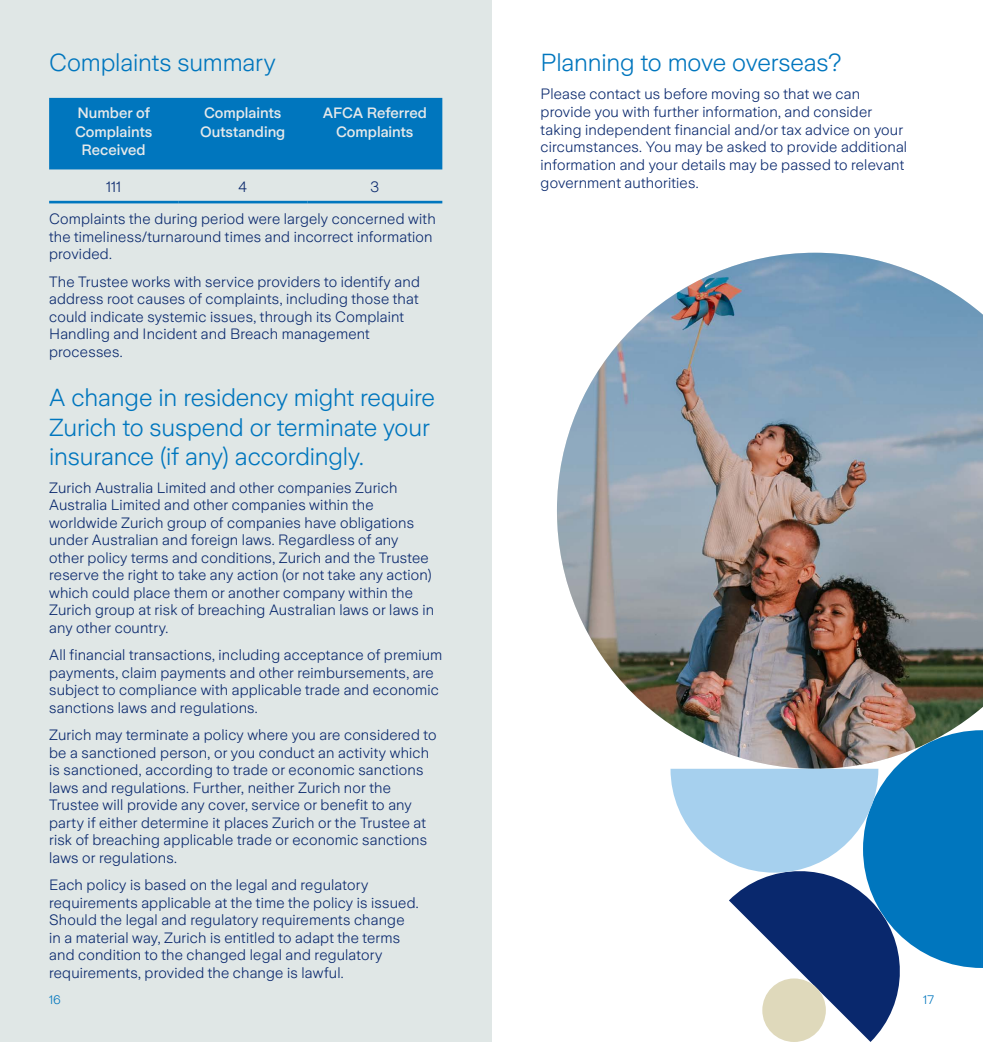
<style>
.page{position:relative;width:983px;height:1042px;background:#fff}
.page>*{position:absolute;margin:0;border:0;box-sizing:border-box;transform-origin:0 0}
.Head_3_14pt{font:300 24.5px/29.4px "Zurich Sans";letter-spacing:-.005em;color:#0076be}
.Body_DarkBlue_9pt{font:300 24.5px "Zurich Sans";letter-spacing:-.005em;color:#0076be}
.Body_DarkBlue_9pt-2{font:300 14.88px/17.5px "Zurich Sans";letter-spacing:.01em;color:#09286d}
.Table_Head_9pt_ZWhit{font:500 14.88px/18.4px "Zurich Sans";color:#e6e9ea;text-align:center}
.t1{font:300 12.25px "Zurich Sans";color:#0076be}
</style>
<div class="page">
<div style="left:0;top:0;width:491px;height:1042px;background:#e0e7e6"></div>
<div style="left:49px;top:98px;width:393px;height:71px;background:#0076be"></div>
<hr style="left:49px;top:201px;width:129px;height:2px;background:#0076be">
<hr style="left:178px;top:201px;width:129px;height:2px;background:#0076be">
<hr style="left:307px;top:201px;width:135px;height:2px;background:#0076be">
<img style="left:557px;top:253px;width:425px;height:477px">
<svg style="left:670px;top:730px;width:312px;height:312px"></svg>
<p class="Body_DarkBlue_9pt" style="left:49px;top:49px;width:228px">Complaints summary</p>
<p class="Table_Head_9pt_ZWhit" style="left:75px;top:104px;width:79px">Number of<br>Complaints<br>Received</p>
<p class="Table_Head_9pt_ZWhit" style="left:200px;top:104px;width:87px;text-align:left">Complaints<br>Outstanding</p>
<p class="Table_Head_9pt_ZWhit" style="left:322px;top:104px;width:106px">AFCA Referred<br>Complaints</p>
<p class="Body_DarkBlue_9pt-2" style="left:106px;top:179px;width:17px">111</p>
<p class="Body_DarkBlue_9pt-2" style="left:238px;top:179px;width:10px">4</p>
<p class="Body_DarkBlue_9pt-2" style="left:370px;top:179px;width:10px">3</p>
<p class="Body_DarkBlue_9pt-2" style="left:49px;top:211px;width:388px">Complaints the during period were largely concerned with the timeliness/turnaround times and incorrect information provided.</p>
<p class="Body_DarkBlue_9pt-2" style="left:49px;top:273px;width:372px">The Trustee works with service providers to identify and address root causes of complaints, including those that could indicate systemic issues, through its Complaint Handling and Incident and Breach management processes.</p>
<p class="Head_3_14pt" style="left:49px;top:383px;width:387px">A change in residency might require<br>Zurich to suspend or terminate your insurance (if any) accordingly.</p>
<p class="Body_DarkBlue_9pt-2" style="left:49px;top:479px;width:386px">Zurich Australia Limited and other companies Zurich Australia Limited and other companies within the worldwide Zurich group of companies have obligations under Australian and foreign laws. Regardless of any other policy terms and conditions, Zurich and the Trustee reserve the right to take any action (or not take any action) which could place them or another company within the Zurich group at risk of breaching Australian laws or laws in any other country.</p>
<p class="Body_DarkBlue_9pt-2" style="left:49px;top:647px;width:394px">All financial transactions, including acceptance of premium payments, claim payments and other reimbursements, are subject to compliance with applicable trade and economic sanctions laws and regulations.</p>
<p class="Body_DarkBlue_9pt-2" style="left:49px;top:726px;width:389px">Zurich may terminate a policy where you are considered to be a sanctioned person, or you conduct an activity which is sanctioned, according to trade or economic sanctions laws and regulations. Further, neither Zurich nor the Trustee will provide any cover, service or benefit to any party if either determine it places Zurich or the Trustee at risk of breaching applicable trade or economic sanctions laws or regulations.</p>
<p class="Body_DarkBlue_9pt-2" style="left:49px;top:876px;width:371px">Each policy is based on the legal and regulatory requirements applicable at the time the policy is issued.<br>Should the legal and regulatory requirements change in a material way, Zurich is entitled to adapt the terms and condition to the changed legal and regulatory requirements, provided the change is lawful.</p>
<p class="Head_3_14pt" style="left:540px;top:48px;width:302px">Planning to move overseas?</p>
<p class="Body_DarkBlue_9pt-2" style="left:540px;top:85px;width:368px">Please contact us before moving so that we can provide you with further information, and consider taking independent financial and/or tax advice on your circumstances. You may be asked to provide additional information and your details may be passed to relevant government authorities.</p>
<p class="t1" style="left:49px;top:993px;width:13px">16</p>
<p class="t1" style="left:923px;top:993px;width:12px">17</p>
</div>
